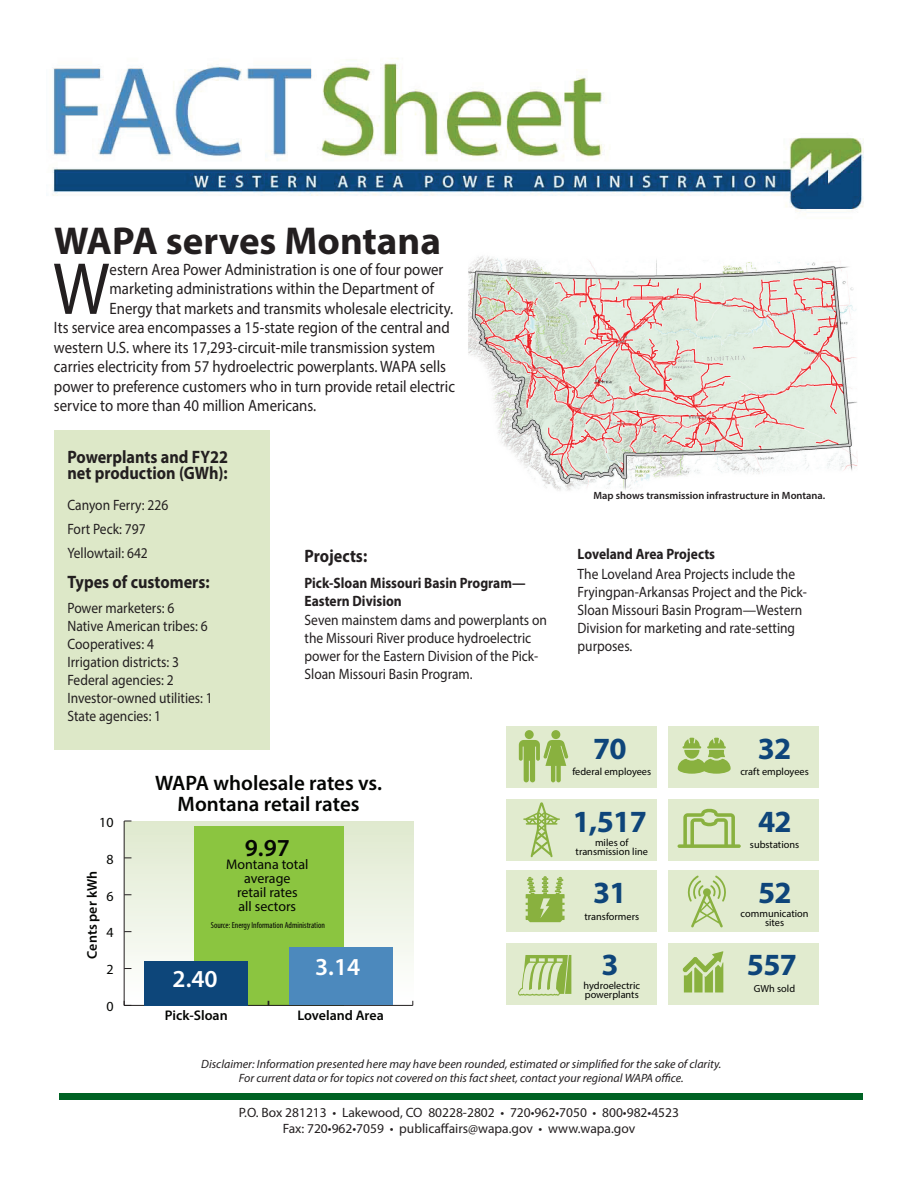
<style>
.page{position:relative;width:918px;height:1188px;background:#fff}
.page>*{position:absolute;margin:0;border:0;box-sizing:border-box;transform-origin:0 0}
.t1{font:74.4px "Myriad Pro";color:#231f20;scale:.9 1}
.t2{font:700 39px "Myriad Pro";color:#231f20}
.t3{font:700 30.9px "Myriad Pro";letter-spacing:-.02em;color:#0e457a}
.t4{font:600 24.45px "Myriad Pro";color:#fff}
.t5{font:600 24.45px "Myriad Pro";color:#040503}
.t6{font:600 21px/21px "Myriad Pro";color:#040503;text-align:center}
.t7{font:700 18px/16.5px "Myriad Pro";color:#231f20;scale:.9 1}
.t8{font:16.5px "Myriad Pro";color:#231f20;scale:.9 1}
.t9{font:15px/18px "Myriad Pro";color:#231f20;scale:.9 1}
.t10{font:700 15px/18px "Myriad Pro";color:#231f20;scale:.9 1}
.t11{font:13.95px/14px "Myriad Pro";color:#040503;text-align:center}
.t12{font:600 13.95px "Myriad Pro";color:#040503}
.t13{font:13.5px/16.2px "Myriad Pro";color:#231f20;text-align:center}
.t14{font:italic 12px/14.4px "Myriad Pro";color:#231f20;text-align:center}
.t15{font:600 10.5px "Myriad Pro";color:#231f20}
.t16{font:10.35px/9px "Myriad Pro";color:#040503;text-align:center}
.t17{font:condensed 8.7px "Myriad Pro";color:#040503}
</style>
<div class="page">
<img style="left:52px;top:58px;width:812px;height:154px">
<div style="left:125px;top:821px;width:288px;height:185px;background:linear-gradient(to bottom,#dfe9ce,#fefeff)"></div>
<div style="left:194px;top:826px;width:150px;height:179px;background:#8bc540"></div>
<hr style="left:124px;top:1005px;width:289px;height:1px;background:#231f20">
<hr style="left:124px;top:821px;width:1px;height:184px;background:#231f20">
<svg style="left:124px;top:1001px;width:7px;height:4px"></svg>
<div style="left:144px;top:961px;width:104px;height:44px;background:#0d467a"></div>
<div style="left:289px;top:948px;width:104px;height:57px;background:#4c89bd"></div>
<div style="left:669px;top:726px;width:150px;height:61px;background:#e1ebcf"></div>
<div style="left:506px;top:726px;width:151px;height:61px;background:#e1ebcf"></div>
<div style="left:669px;top:799px;width:150px;height:61px;background:#e1ebcf"></div>
<div style="left:506px;top:799px;width:151px;height:61px;background:#e1ebcf"></div>
<div style="left:669px;top:870px;width:150px;height:62px;background:#e1ebcf"></div>
<div style="left:506px;top:870px;width:151px;height:62px;background:#e1ebcf"></div>
<div style="left:669px;top:943px;width:150px;height:61px;background:#e1ebcf"></div>
<div style="left:506px;top:943px;width:151px;height:61px;background:#e1ebcf"></div>
<div style="left:525px;top:730px;width:9px;height:9px;background:#89b13f;border-radius:50%"></div>
<div style="left:551px;top:730px;width:9px;height:9px;background:#89b13f;border-radius:50%"></div>
<svg style="left:519px;top:740px;width:49px;height:42px"></svg>
<svg style="left:523px;top:802px;width:37px;height:55px"></svg>
<svg style="left:683px;top:951px;width:40px;height:41px"></svg>
<svg style="left:678px;top:809px;width:63px;height:39px"></svg>
<svg style="left:678px;top:738px;width:53px;height:36px"></svg>
<svg style="left:687px;top:876px;width:39px;height:51px"></svg>
<svg style="left:518px;top:955px;width:53px;height:41px"></svg>
<svg style="left:526px;top:876px;width:39px;height:46px"></svg>
<img style="left:468px;top:256px;width:390px;height:235px">
<div style="left:59px;top:1093px;width:804px;height:7px;background:#006224"></div>
<div style="left:54px;top:430px;width:216px;height:319px;background:#dde8c8"></div>
<h2 class="t2" style="left:54px;top:216px;width:388px">WAPA serves Montana</h2>
<h1 class="t1" style="left:53px;top:243px;width:64px">W</h1>
<p class="t8" style="left:110px;top:259px;width:372px">estern Area Power Administration is one of four power</p>
<p class="t8" style="left:110px;top:279px;width:362px">marketing administrations within the Department of</p>
<p class="t8" style="left:110px;top:298px;width:383px">Energy that markets and transmits wholesale electricity.</p>
<p class="t8" style="left:54px;top:318px;width:441px">Its service area encompasses a 15-state region of the central and</p>
<p class="t8" style="left:54px;top:337px;width:425px">western U.S. where its 17,293-circuit-mile transmission system</p>
<p class="t8" style="left:54px;top:357px;width:437px">carries electricity from 57 hydroelectric powerplants. WAPA sells</p>
<p class="t8" style="left:54px;top:376px;width:447px">power to preference customers who in turn provide retail electric</p>
<p class="t8" style="left:54px;top:396px;width:293px">service to more than 40 million Americans.</p>
<p class="t7" style="left:68px;top:448px;width:180px">Powerplants and FY22 net production (GWh):</p>
<p class="t9" style="left:68px;top:493px;width:114px;line-height:24px">Canyon Ferry: 226<br>Fort Peck: 797<br>Yellowtail: 642</p>
<p class="t7" style="left:68px;top:573px;width:159px">Types of customers:</p>
<p class="t9" style="left:68px;top:599px;width:163px">Power marketers: 6<br>Native American tribes: 6<br>Cooperatives: 4<br>Irrigation districts: 3<br>Federal agencies: 2<br>Investor-owned utilities: 1<br>State agencies: 1</p>
<p class="t7" style="left:305px;top:547px;width:71px">Projects:</p>
<p class="t10" style="left:305px;top:573px;width:247px">Pick-Sloan Missouri Basin Program—<br>Eastern Division</p>
<p class="t9" style="left:305px;top:611px;width:271px">Seven mainstem dams and powerplants on the Missouri River produce hydroelectric power for the Eastern Division of the Pick-Sloan Missouri Basin Program.</p>
<p class="t11" style="left:99px;top:815px;width:16px">10</p>
<p class="t11" style="left:106px;top:852px;width:9px">8</p>
<p class="t12" style="left:83px;top:959px;width:89px;rotate:-90deg">Cents per kWh</p>
<p class="t11" style="left:106px;top:889px;width:9px">6</p>
<p class="t11" style="left:106px;top:926px;width:9px">4</p>
<p class="t11" style="left:106px;top:962px;width:9px">2</p>
<p class="t11" style="left:106px;top:999px;width:9px">0</p>
<h3 class="t6" style="left:155px;top:772px;width:228px">WAPA wholesale rates vs.<br>Montana retail rates</h3>
<h3 class="t5" style="left:245px;top:832px;width:47px">9.97</h3>
<p class="t11" style="left:226px;top:858px;width:84px">Montana total average<br>retail rates<br>all sectors</p>
<p class="t17" style="left:211px;top:920px;width:116px">Source: Energy Information Administration</p>
<h3 class="t4" style="left:173px;top:964px;width:47px">2.40</h3>
<h3 class="t4" style="left:315px;top:952px;width:47px">3.14</h3>
<p class="t12" style="left:165px;top:1006px;width:64px">Pick-Sloan</p>
<p class="t12" style="left:297px;top:1006px;width:88px">Loveland Area</p>
<p class="t15" style="left:593px;top:489px;width:233px">Map shows transmission infrastructure in Montana.</p>
<p class="t10" style="left:578px;top:545px;width:154px">Loveland Area Projects</p>
<p class="t9" style="left:578px;top:565px;width:256px">The Loveland Area Projects include the Fryingpan-Arkansas Project and the Pick-Sloan Missouri Basin Program—Western Division for marketing and rate-setting purposes.</p>
<h3 class="t3" style="left:593px;top:728px;width:35px">70</h3>
<h3 class="t3" style="left:758px;top:728px;width:35px">32</h3>
<p class="t16" style="left:572px;top:767px;width:80px">federal employees</p>
<p class="t16" style="left:740px;top:767px;width:70px">craft employees</p>
<h3 class="t3" style="left:573px;top:801px;width:76px">1,517</h3>
<h3 class="t3" style="left:758px;top:801px;width:35px">42</h3>
<p class="t16" style="left:576px;top:837px;width:74px">miles of transmission line</p>
<p class="t16" style="left:750px;top:840px;width:51px">substations</p>
<h3 class="t3" style="left:593px;top:873px;width:35px">31</h3>
<h3 class="t3" style="left:758px;top:873px;width:35px">52</h3>
<p class="t16" style="left:584px;top:912px;width:56px">transformers</p>
<p class="t16" style="left:741px;top:909px;width:70px">communication sites</p>
<h3 class="t3" style="left:602px;top:944px;width:19px">3</h3>
<h3 class="t3" style="left:747px;top:944px;width:52px">557</h3>
<p class="t16" style="left:584px;top:981px;width:58px;text-align:left">hydroelectric powerplants</p>
<p class="t16" style="left:754px;top:984px;width:43px">GWh sold</p>
<p class="t14" style="left:201px;top:1057px;width:522px">Disclaimer: Information presented here may have been rounded, estimated or simplified for the sake of clarity.<br>For current data or for topics not covered on this fact sheet, contact your regional WAPA office.</p>
<p class="t13" style="left:239px;top:1104px;width:442px">P.O. Box 281213 • Lakewood, CO 80228-2802 • 720•962•7050 • 800•982•4523<br>Fax: 720•962•7059 • publicaffairs@wapa.gov • www.wapa.gov</p>
</div>
